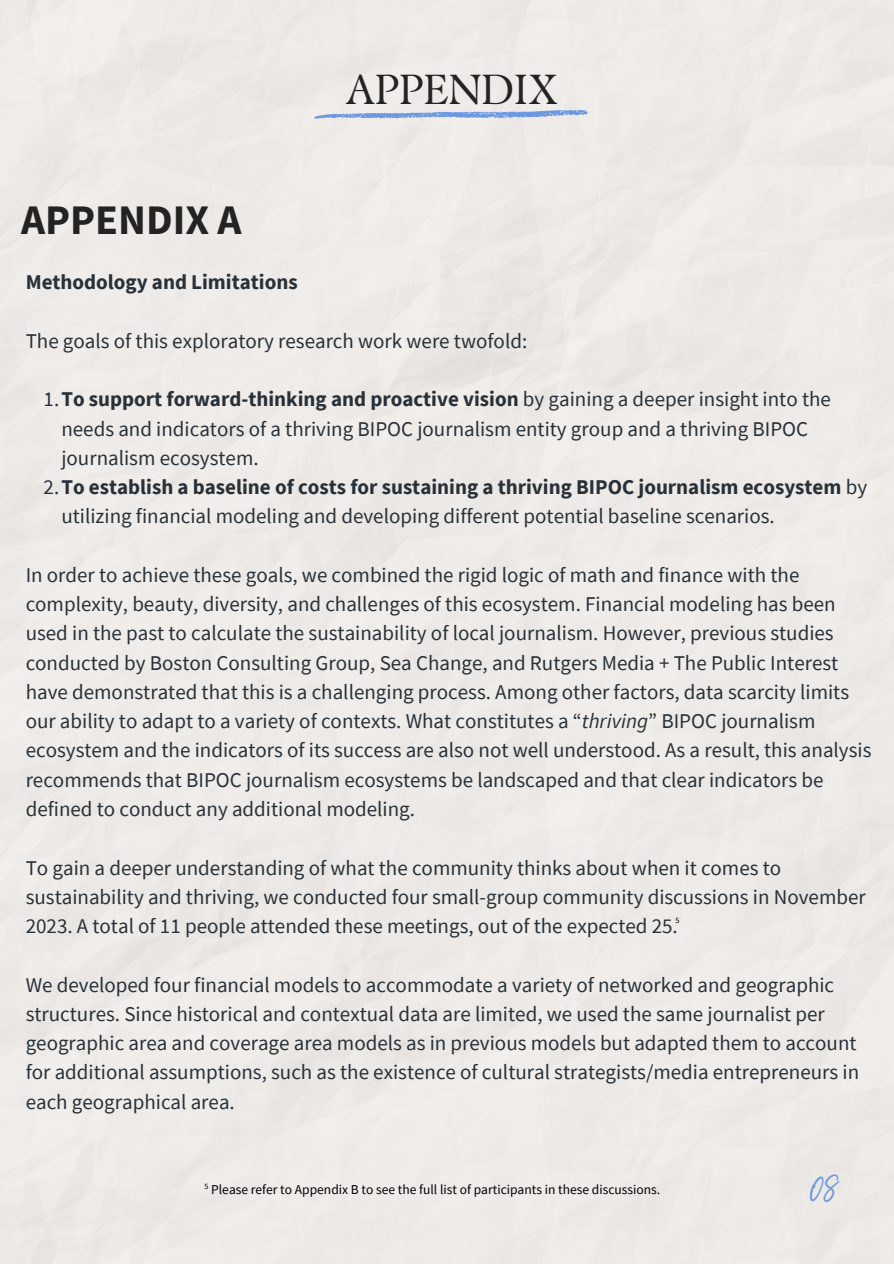
<style>
.page{position:relative;width:894px;height:1264px;background:#fff}
.page>*{position:absolute;margin:0;border:0;box-sizing:border-box;transform-origin:0 0}
.t1{font:700 42px "Source Sans Pro";color:#242323}
.t2{font:42px "TY Serif D";color:#242323}
.t3{font:37.95px "Suluscript";color:#6c97e1}
.t4{font:21px/29.2px "Source Sans Pro";color:#283139}
.t5{font:700 21px "Source Sans Pro";color:#283139}
.t6{font:13.5px "Source Sans Pro";color:#000}
.t7{font:8.1px "Source Sans Pro";color:#000}
.s1{font-weight:700}
.s2{font-style:italic}
</style>
<div class="page">
<svg style="left:313px;top:94px;width:275px;height:42px;background:#e0e2e7"></svg>
<p class="t1" style="left:21px;top:192px;width:222px">APPENDIX A</p>
<h2 class="t2" style="left:346px;top:64px;width:213px">APPENDIX</h2>
<h3 class="t5" style="left:26px;top:268px;width:273px">Methodology and Limitations</h3>
<h4 class="t4" style="left:26px;top:325px;width:503px">The goals of this exploratory research work were twofold:</h4>
<p class="t4" style="left:61px;top:384px;width:770px;text-indent:-18px">1.<span class="s1">To support forward-thinking and proactive vision</span> by gaining a deeper insight into the needs and indicators of a thriving BIPOC journalism entity group and a thriving BIPOC journalism ecosystem.</p>
<p class="t4" style="left:61px;top:472px;width:807px;text-indent:-18px">2.<span class="s1">To establish a baseline of costs for sustaining a thriving BIPOC journalism ecosystem</span> by utilizing financial modeling and developing different potential baseline scenarios.</p>
<h4 class="t4" style="left:26px;top:559px;width:847px">In order to achieve these goals, we combined the rigid logic of math and finance with the complexity, beauty, diversity, and challenges of this ecosystem. Financial modeling has been used in the past to calculate the sustainability of local journalism. However, previous studies conducted by Boston Consulting Group, Sea Change, and Rutgers Media + The Public Interest have demonstrated that this is a challenging process. Among other factors, data scarcity limits our ability to adapt to a variety of contexts. What constitutes a “<span class="s2">thriving</span>” BIPOC journalism ecosystem and the indicators of its success are also not well understood. As a result, this analysis recommends that BIPOC journalism ecosystems be landscaped and that clear indicators be defined to conduct any additional modeling.</h4>
<h4 class="t4" style="left:26px;top:852px;width:841px">To gain a deeper understanding of what the community thinks about when it comes to sustainability and thriving, we conducted four small-group community discussions in November<br>2023. A total of 11 people attended these meetings, out of the expected 25.</h4>
<h4 class="t4" style="left:26px;top:969px;width:834px">We developed four financial models to accommodate a variety of networked and geographic structures. Since historical and contextual data are limited, we used the same journalist per geographic area and coverage area models as in previous models but adapted them to account for additional assumptions, such as the existence of cultural strategists/media entrepreneurs in each geographical area.</h4>
<p class="t7" style="left:675px;top:914px;width:6px">5</p>
<p class="t6" style="left:211px;top:1180px;width:450px">Please refer to Appendix B to see the full list of participants in these discussions.</p>
<h1 class="t7" style="left:204px;top:1181px;width:6px">5</h1>
<p class="t3" style="left:809px;top:1162px;width:29px">08</p>
</div>
